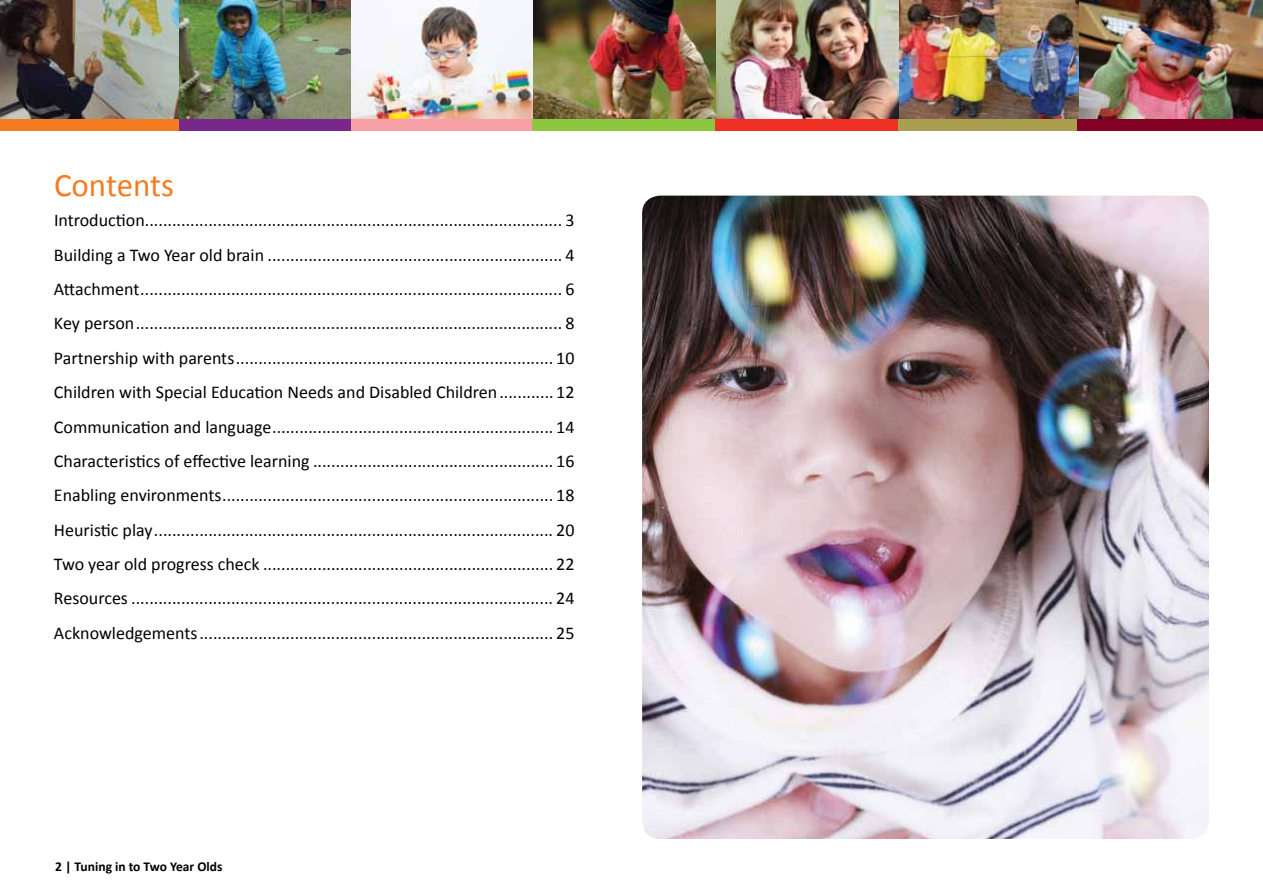
<style>
.page{position:relative;width:1263px;height:893px;background:#fff}
.page>*{position:absolute;margin:0;border:0;box-sizing:border-box;transform-origin:0 0}
.t1{font:33px "Calibri";color:#f47b20}
.t2{font:18px/34.3px "Calibri";color:#000;text-align:justify}
.t3{font:700 13.5px "Calibri";color:#000}
</style>
<div class="page">
<img style="left:0;top:0;width:179px;height:119px">
<img style="left:179px;top:0;width:172px;height:119px">
<img style="left:351px;top:0;width:183px;height:119px">
<img style="left:534px;top:0;width:182px;height:119px">
<img style="left:716px;top:0;width:183px;height:119px">
<img style="left:899px;top:0;width:181px;height:119px">
<img style="left:1080px;top:0;width:183px;height:119px">
<div style="left:0;top:119px;width:180px;height:12px;background:#f47b20"></div>
<div style="left:179px;top:119px;width:172px;height:12px;background:#78288b"></div>
<div style="left:351px;top:119px;width:182px;height:12px;background:#f6a0a5"></div>
<div style="left:533px;top:119px;width:183px;height:12px;background:#8dc63f"></div>
<div style="left:715px;top:119px;width:183px;height:12px;background:#ee3124"></div>
<div style="left:898px;top:119px;width:180px;height:12px;background:#aa9f4e"></div>
<div style="left:1078px;top:119px;width:185px;height:12px;background:#820024"></div>
<img style="left:642px;top:196px;width:567px;height:643px">
<h1 class="t1" style="left:54px;top:164px;width:122px">Contents</h1>
<p class="t2" style="left:54px;top:203px;width:522px">Introduction............................................................................................ 3<br>Building a Two Year old brain ................................................................. 4<br>Attachment............................................................................................. 6<br>Key person.............................................................................................. 8<br>Partnership with parents...................................................................... 10<br>Children with Special Education Needs and Disabled Children............ 12<br>Communication and language.............................................................. 14<br>Characteristics of effective learning ..................................................... 16<br>Enabling environments......................................................................... 18<br>Heuristic play........................................................................................ 20<br>Two year old progress check ................................................................ 22<br>Resources ............................................................................................. 24<br>Acknowledgements.............................................................................. 25</p>
<p class="t3" style="left:55px;top:858px;width:169px">2 | Tuning in to Two Year Olds</p>
</div>
